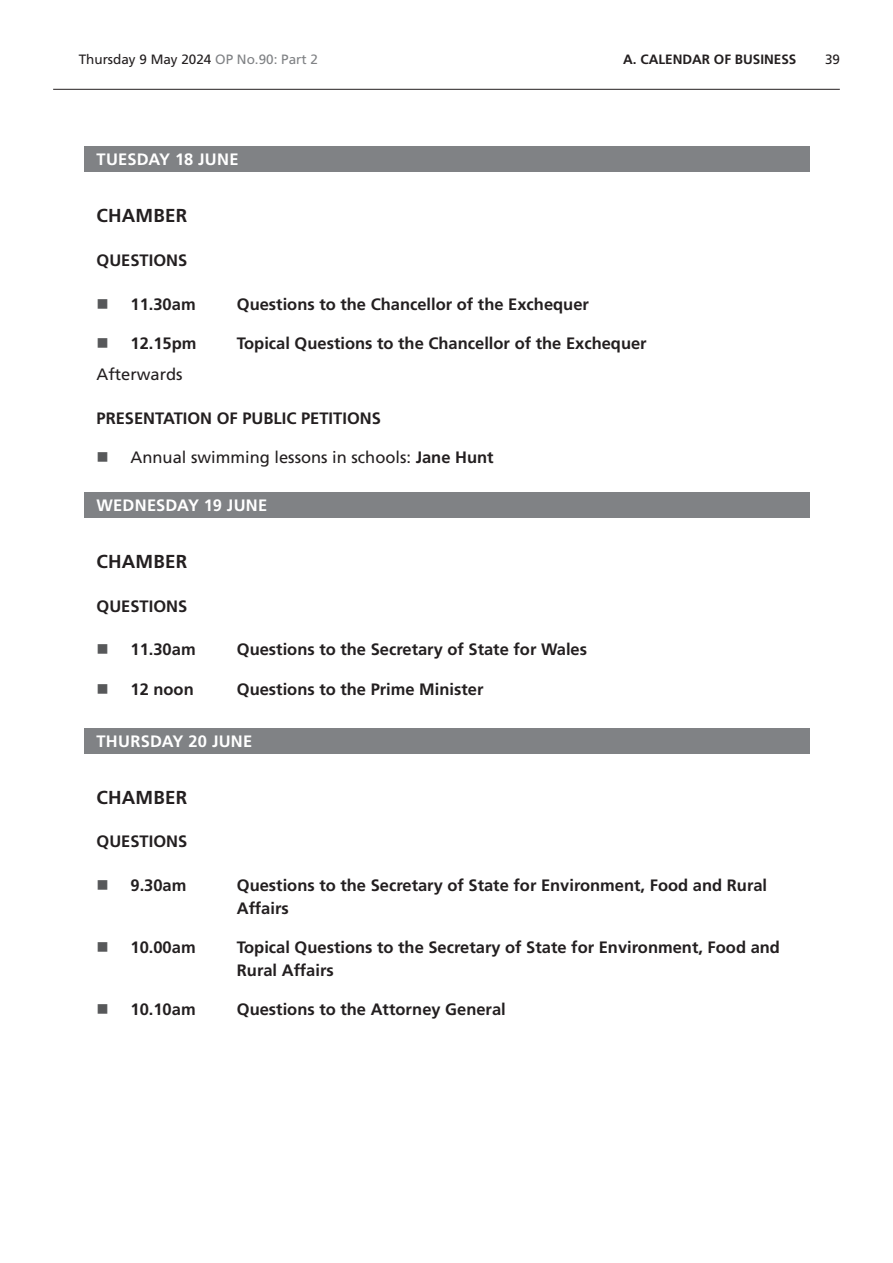
<style>
.page{position:relative;width:893px;height:1263px;background:#fff}
.page>*{position:absolute;margin:0;border:0;box-sizing:border-box;transform-origin:0 0}
.FbaLocation{font:700 18.75px "Frutiger LT Std";letter-spacing:.01em;color:#231f20}
.BoldCaps{font:700 16.5px/22.5px "Frutiger LT Std";color:#231f20}
.t1{font:16.5px "Frutiger LT Std";color:#231f20}
.Heading2Grey{font:700 16.5px "Frutiger LT Std";letter-spacing:.015em;color:#fff}
.t2{font:13.5px "Frutiger LT Std";color:#231f20}
.t3{font:700 13.5px "Frutiger LT Std";color:#231f20}
.s1{color:#808285}
.s2{font-weight:700}
</style>
<div class="page">
<hr style="left:53px;top:89px;width:787px;height:1px;background:#231f20">
<div style="left:84px;top:147px;width:725px;height:25px;background:#808285"></div>
<div style="left:84px;top:493px;width:725px;height:25px;background:#808285"></div>
<div style="left:84px;top:728px;width:725px;height:25px;background:#808285"></div>
<p class="t2" style="left:79px;top:52px;width:241px">Thursday 9 May 2024 <span class="s1">OP No.90: Part 2</span></p>
<p class="t3" style="left:623px;top:52px;width:36px">A. Calendar</p>
<p class="t3" style="left:714px;top:52px;width:38px">of Business</p>
<p class="t2" style="left:825px;top:52px;width:17px">39</p>
<h2 class="Heading2Grey" style="left:97px;top:150px;width:143px">TUESDAY 18 JUNE</h2>
<p class="FbaLocation" style="left:97px;top:204px;width:92px">CHAMBER</p>
<p class="BoldCaps" style="left:97px;top:249px;width:92px">QUESTIONS</p>
<p class="BoldCaps" style="left:131px;top:293px;width:67px">11.30am</p>
<p class="BoldCaps" style="left:237px;top:293px;width:354px">Questions to the Chancellor of the Exchequer</p>
<p class="BoldCaps" style="left:131px;top:332px;width:68px">12.15pm</p>
<p class="BoldCaps" style="left:237px;top:332px;width:411px">Topical Questions to the Chancellor of the Exchequer</p>
<p class="t1" style="left:97px;top:365px;width:88px">Afterwards</p>
<p class="BoldCaps" style="left:97px;top:407px;width:286px">PRESENTATION OF PUBLIC PETITIONS</p>
<p class="t1" style="left:131px;top:448px;width:365px">Annual swimming lessons in schools: <span class="s2">Jane Hunt</span></p>
<h2 class="Heading2Grey" style="left:97px;top:496px;width:172px">WEDNESDAY 19 JUNE</h2>
<p class="FbaLocation" style="left:97px;top:550px;width:92px">CHAMBER</p>
<p class="BoldCaps" style="left:97px;top:595px;width:92px">QUESTIONS</p>
<p class="BoldCaps" style="left:131px;top:638px;width:67px">11.30am</p>
<p class="BoldCaps" style="left:237px;top:638px;width:352px">Questions to the Secretary of State for Wales</p>
<p class="BoldCaps" style="left:131px;top:678px;width:65px">12 noon</p>
<p class="BoldCaps" style="left:237px;top:678px;width:248px">Questions to the Prime Minister</p>
<h2 class="Heading2Grey" style="left:97px;top:732px;width:157px">THURSDAY 20 JUNE</h2>
<p class="FbaLocation" style="left:97px;top:786px;width:92px">CHAMBER</p>
<p class="BoldCaps" style="left:97px;top:830px;width:92px">QUESTIONS</p>
<p class="BoldCaps" style="left:131px;top:874px;width:57px">9.30am</p>
<p class="BoldCaps" style="left:237px;top:874px;width:532px">Questions to the Secretary of State for Environment, Food and Rural<br>Affairs</p>
<p class="BoldCaps" style="left:131px;top:936px;width:67px">10.00am</p>
<p class="BoldCaps" style="left:237px;top:936px;width:545px">Topical Questions to the Secretary of State for Environment, Food and<br>Rural Affairs</p>
<p class="BoldCaps" style="left:131px;top:998px;width:67px">10.10am</p>
<p class="BoldCaps" style="left:237px;top:998px;width:270px">Questions to the Attorney General</p>
</div>
